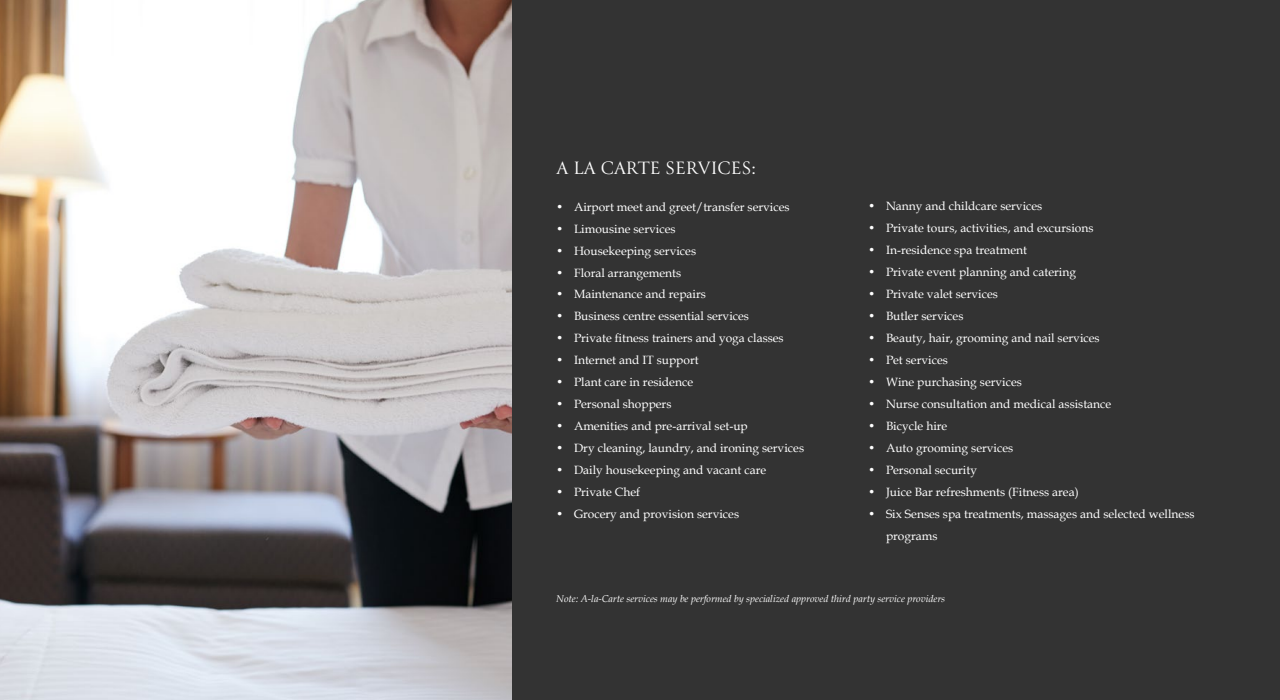
<style>
.page{position:relative;width:1280px;height:700px;background:#333}
.page>*{position:absolute;margin:0;border:0;box-sizing:border-box;transform-origin:0 0}
.t1{font:20px "Canto";color:#fff}
.t2{font:12px/22px "Book Antiqua";color:#fff}
.t3{font:italic 10px "Book Antiqua";color:#fff}
</style>
<div class="page">
<img style="left:0;top:0;width:512px;height:700px">
<h1 class="t1" style="left:556px;top:155px;width:201px">A LA CARTE SERVICES:</h1>
<p class="t2" style="left:556px;top:195px;width:235px">• Airport meet and greet/transfer services</p>
<p class="t2" style="left:556px;top:217px;width:121px">• Limousine services</p>
<p class="t2" style="left:556px;top:239px;width:142px">• Housekeeping services</p>
<p class="t2" style="left:556px;top:261px;width:127px">• Floral arrangements</p>
<p class="t2" style="left:556px;top:283px;width:151px">• Maintenance and repairs</p>
<p class="t2" style="left:556px;top:305px;width:195px">• Business centre essential services</p>
<p class="t2" style="left:556px;top:327px;width:229px">• Private fitness trainers and yoga classes</p>
<p class="t2" style="left:556px;top:349px;width:144px">• Internet and IT support</p>
<p class="t2" style="left:556px;top:371px;width:139px">• Plant care in residence</p>
<p class="t2" style="left:556px;top:393px;width:117px">• Personal shoppers</p>
<p class="t2" style="left:556px;top:415px;width:193px">• Amenities and pre-arrival set-up</p>
<p class="t2" style="left:556px;top:437px;width:250px">• Dry cleaning, laundry, and ironing services</p>
<p class="t2" style="left:556px;top:459px;width:212px">• Daily housekeeping and vacant care</p>
<p class="t2" style="left:556px;top:481px;width:86px">• Private Chef</p>
<p class="t2" style="left:556px;top:503px;width:185px">• Grocery and provision services</p>
<p class="t2" style="left:868px;top:195px;width:176px">• Nanny and childcare services</p>
<p class="t2" style="left:868px;top:217px;width:227px">• Private tours, activities, and excursions</p>
<p class="t2" style="left:868px;top:239px;width:161px">• In-residence spa treatment</p>
<p class="t2" style="left:868px;top:261px;width:210px">• Private event planning and catering</p>
<p class="t2" style="left:868px;top:283px;width:131px">• Private valet services</p>
<p class="t2" style="left:868px;top:305px;width:97px">• Butler services</p>
<p class="t2" style="left:868px;top:327px;width:233px">• Beauty, hair, grooming and nail services</p>
<p class="t2" style="left:868px;top:349px;width:81px">• Pet services</p>
<p class="t2" style="left:868px;top:371px;width:155px">• Wine purchasing services</p>
<p class="t2" style="left:868px;top:393px;width:245px">• Nurse consultation and medical assistance</p>
<p class="t2" style="left:868px;top:415px;width:81px">• Bicycle hire</p>
<p class="t2" style="left:868px;top:437px;width:147px">• Auto grooming services</p>
<p class="t2" style="left:868px;top:459px;width:111px">• Personal security</p>
<p class="t2" style="left:868px;top:481px;width:212px">• Juice Bar refreshments (Fitness area)</p>
<p class="t2" style="left:886px;top:503px;width:310px;text-indent:-18px">• Six Senses spa treatments, massages and selected wellness programs</p>
<p class="t3" style="left:556px;top:592px;width:390px">Note: A-la-Carte services may be performed by specialized approved third party service providers</p>
</div>
